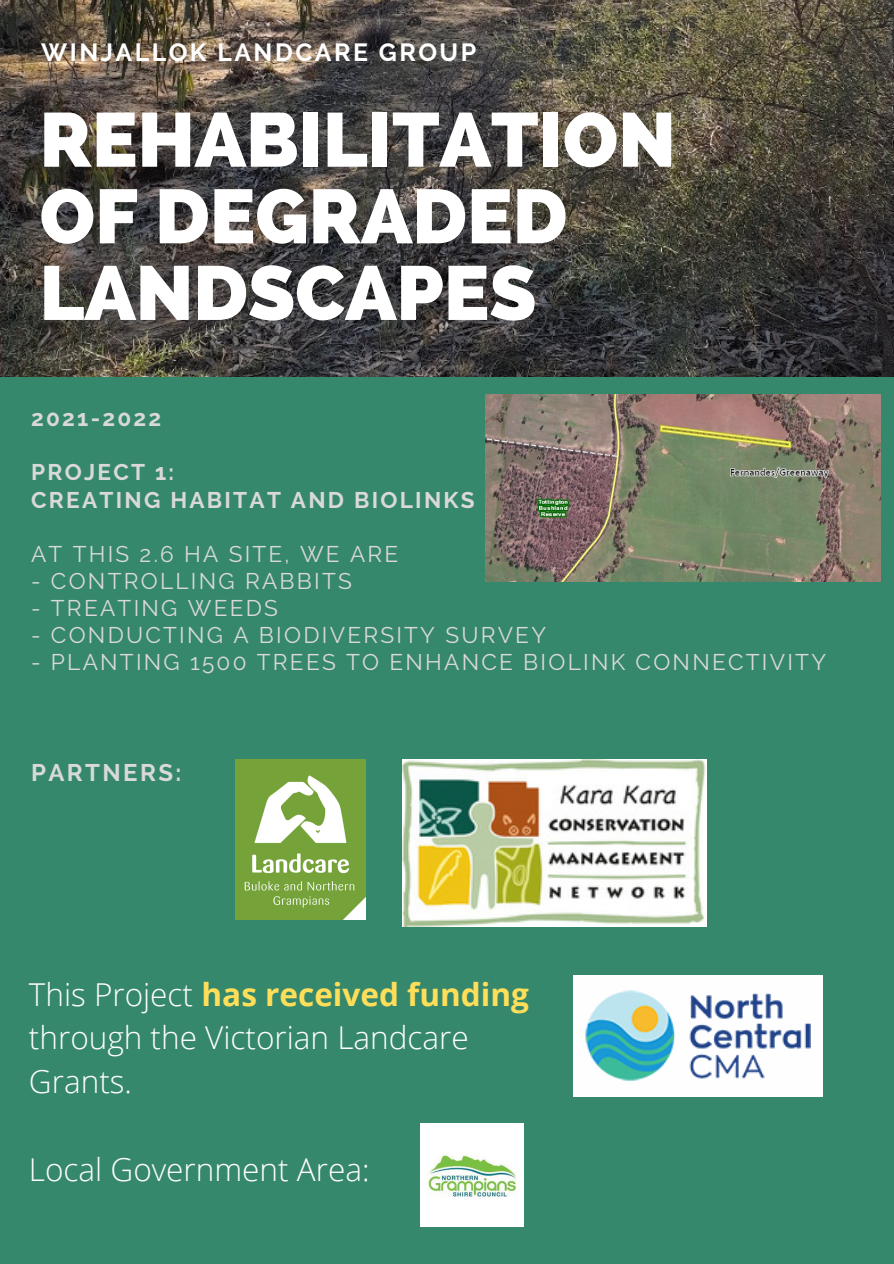
<style>
.page{position:relative;width:894px;height:1264px;background:#fff}
.page>*{position:absolute;margin:0;border:0;box-sizing:border-box;transform-origin:0 0}
.t1{font:800 76.35px "Raleway";color:#fff}
.t2{font:300 31.5px/44px "Open Sans";color:#fefefe}
.t3{font:700 24.75px "Raleway";letter-spacing:.1em;color:#fff}
.t4{font:700 24px "Raleway";letter-spacing:.1em;color:#d9d9d9}
.t5{font:22.65px "Raleway";letter-spacing:.1em;color:#d9d9d9}
.t6{font:700 22.65px "Raleway";letter-spacing:.1em;color:#d9d9d9}
.s1{font-weight:700;color:#ffde59}
</style>
<div class="page">
<div style="left:0;top:0;width:893px;height:1263px;background:#36886c"></div>
<div style="left:573px;top:974px;width:249px;height:122px;background:#fefefe"></div>
<img style="left:235px;top:759px;width:130px;height:160px">
<img style="left:585px;top:990px;width:225px;height:90px">
<img style="left:0;top:0;width:893px;height:376px">
<img style="left:485px;top:394px;width:395px;height:187px">
<img style="left:402px;top:759px;width:304px;height:167px">
<img style="left:420px;top:1123px;width:103px;height:103px">
<p class="t3" style="left:41px;top:37px;width:436px">WINJALLOK LANDCARE GROUP</p>
<p class="t1" style="left:40px;top:95px;width:637px">REHABILITATION</p>
<p class="t1" style="left:40px;top:171px;width:529px">OF DEGRADED</p>
<p class="t1" style="left:40px;top:248px;width:498px">LANDSCAPES</p>
<p class="t6" style="left:31px;top:405px;width:132px">2021-2022</p>
<p class="t6" style="left:31px;top:459px;width:144px">PROJECT 1:</p>
<p class="t6" style="left:31px;top:486px;width:445px">CREATING HABITAT AND BIOLINKS</p>
<p class="t5" style="left:31px;top:540px;width:368px">AT THIS 2.6 HA SITE, WE ARE</p>
<p class="t5" style="left:31px;top:567px;width:322px">- CONTROLLING RABBITS</p>
<p class="t5" style="left:31px;top:594px;width:248px">- TREATING WEEDS</p>
<p class="t5" style="left:31px;top:622px;width:516px">- CONDUCTING A BIODIVERSITY SURVEY</p>
<p class="t5" style="left:31px;top:649px;width:796px">- PLANTING 1500 TREES TO ENHANCE BIOLINK CONNECTIVITY</p>
<p class="t4" style="left:31px;top:758px;width:152px">PARTNERS:</p>
<p class="t2" style="left:29px;top:971px;width:501px">This Project <span class="s1">has received funding </span>through the Victorian Landcare<br>Grants.</p>
<p class="t2" style="left:29px;top:1146px;width:342px">Local Government Area:</p>
</div>
